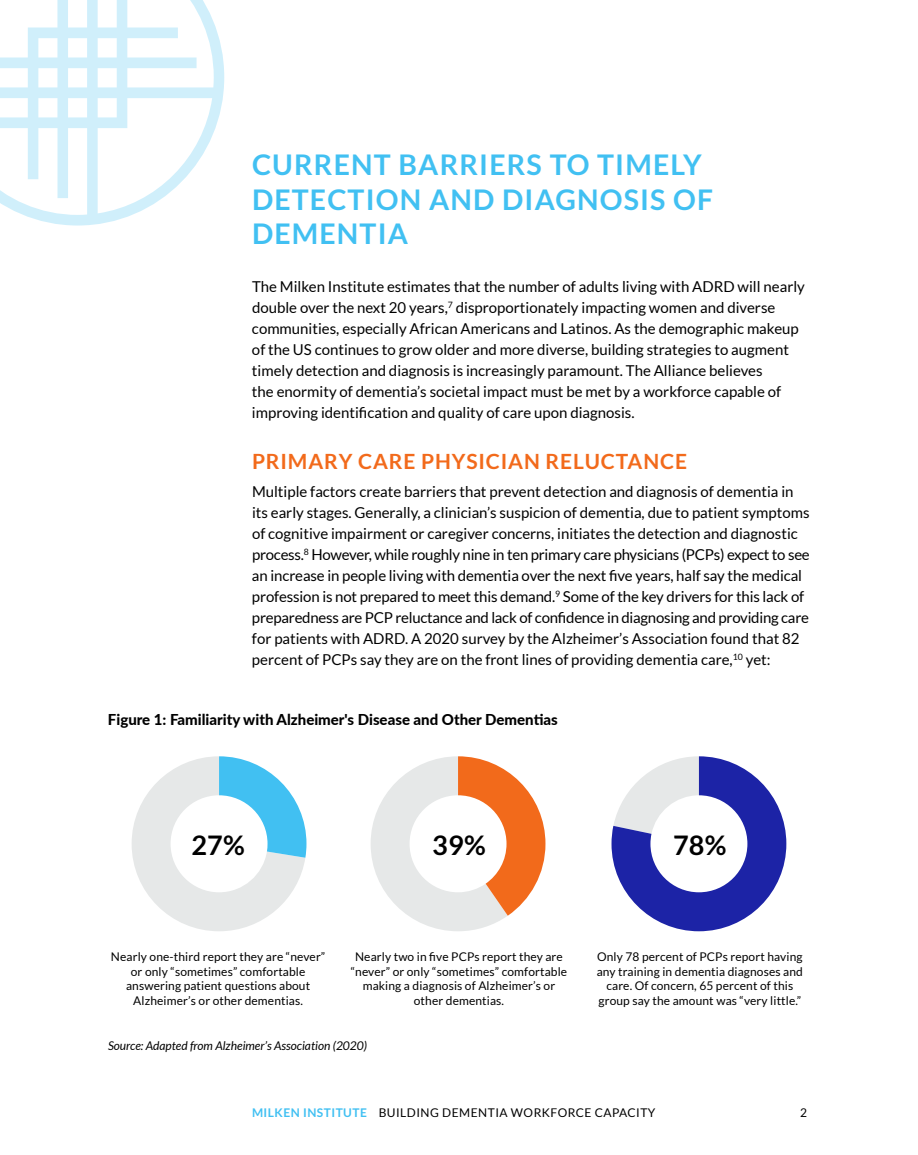
<style>
.page{position:relative;width:918px;height:1155px;background:#fff}
.page>*{position:absolute;margin:0;border:0;box-sizing:border-box;transform-origin:0 0}
.t1{font:700 28.5px/34.2px "Lato";letter-spacing:.04em;color:#41c0f2}
.t2{font:700 27px "Lato";color:#000}
.t3{font:700 21px "Lato";letter-spacing:.04em;color:#f26a1b}
.t4{font:15px/21px "Lato";color:#000}
.t5{font:800 15px "Lato";color:#000}
.t6{font:12px/14.4px "Lato";letter-spacing:.01em;color:#000;text-align:center}
.t7{font:12px "Lato";letter-spacing:.04em;color:#000}
.t8{font:italic 12px "Lato";color:#000}
.s1{font-weight:700;color:#41c0f2}
</style>
<div class="page">
<svg style="left:0;top:0;width:224px;height:225px"></svg>
<svg style="left:132px;top:756px;width:174px;height:175px"></svg>
<svg style="left:371px;top:756px;width:174px;height:175px"></svg>
<svg style="left:612px;top:756px;width:174px;height:175px"></svg>
<h1 class="t1" style="left:252px;top:147px;width:463px">CURRENT BARRIERS TO TIMELY<br>DETECTION AND DIAGNOSIS OF<br>DEMENTIA</h1>
<p class="t4" style="left:252px;top:276px;width:554px">The Milken Institute estimates that the number of adults living with ADRD will nearly double over the next 20 years,<sup>7</sup> disproportionately impacting women and diverse communities, especially African Americans and Latinos. As the demographic makeup of the US continues to grow older and more diverse, building strategies to augment timely detection and diagnosis is increasingly paramount. The Alliance believes<br>the enormity of dementia’s societal impact must be met by a workforce capable of improving identification and quality of care upon diagnosis.</p>
<h3 class="t3" style="left:252px;top:449px;width:437px">PRIMARY CARE PHYSICIAN RELUCTANCE</h3>
<p class="t4" style="left:252px;top:480px;width:559px">Multiple factors create barriers that prevent detection and diagnosis of dementia in its early stages. Generally, a clinician’s suspicion of dementia, due to patient symptoms of cognitive impairment or caregiver concerns, initiates the detection and diagnostic process.<sup>8</sup> However, while roughly nine in ten primary care physicians (PCPs) expect to see an increase in people living with dementia over the next five years, half say the medical profession is not prepared to meet this demand.<sup>9</sup> Some of the key drivers for this lack of preparedness are PCP reluctance and lack of confidence in diagnosing and providing care for patients with ADRD. A 2020 survey by the Alzheimer’s Association found that 82 percent of PCPs say they are on the front lines of providing dementia care,<sup>10</sup> yet:</p>
<p class="t5" style="left:108px;top:708px;width:451px">Figure 1: Familiarity with Alzheimer's Disease and Other Dementias</p>
<h2 class="t2" style="left:191px;top:829px;width:55px">27%</h2>
<h2 class="t2" style="left:432px;top:829px;width:55px">39%</h2>
<h2 class="t2" style="left:673px;top:829px;width:55px">78%</h2>
<p class="t6" style="left:111px;top:949px;width:216px">Nearly one-third report they are “never” or only “sometimes” comfortable answering patient questions about Alzheimer’s or other dementias.</p>
<p class="t6" style="left:351px;top:949px;width:218px">Nearly two in five PCPs report they are “never” or only “sometimes” comfortable making a diagnosis of Alzheimer’s or other dementias.</p>
<p class="t6" style="left:597px;top:949px;width:208px">Only 78 percent of PCPs report having any training in dementia diagnoses and care. Of concern, 65 percent of this group say the amount was “very little.”</p>
<p class="t8" style="left:108px;top:1038px;width:261px">Source: Adapted from Alzheimer’s Association (2020)</p>
<p class="t7" style="left:252px;top:1105px;width:405px"><span class="s1">MILKEN INSTITUTE</span> BUILDING DEMENTIA WORKFORCE CAPACITY</p>
<p class="t6" style="left:800px;top:1104px;width:8px">2</p>
</div>
